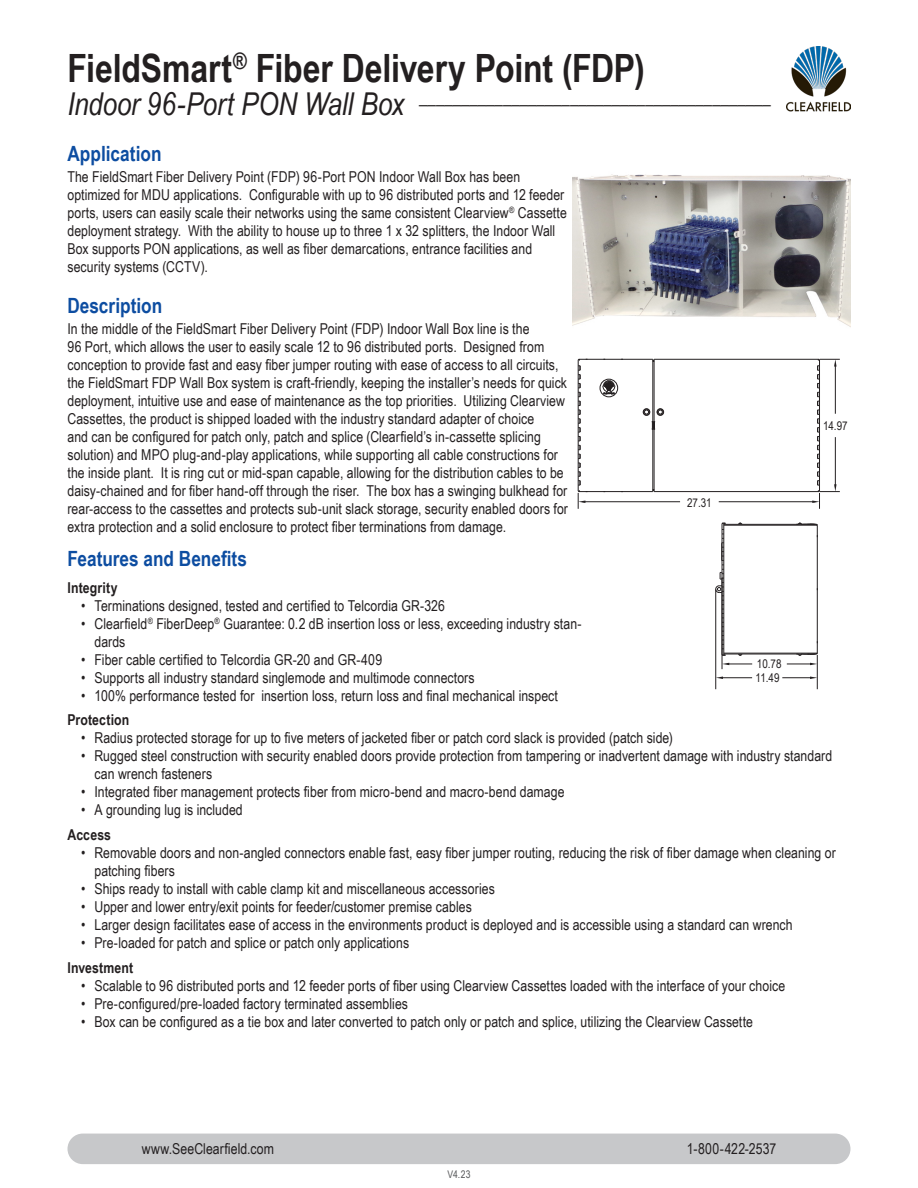
<style>
.page{position:relative;width:918px;height:1188px;background:#fff}
.page>*{position:absolute;margin:0;border:0;box-sizing:border-box;transform-origin:0 0}
.Right_Page_Product_H{font:700 39px "Arial Narrow";letter-spacing:-.005em;color:#231f20}
.Headers{font:700 21px "Arial Narrow";color:#0d4da1}
.Right_Page_Product_N{font:italic 18.3px "Arial Narrow";color:#231f20}
.t1{font:15px/18px "Arial Narrow";letter-spacing:.005em;color:#231f20}
.Features_and_Benefit{font:700 15px "Arial Narrow";letter-spacing:.01em;color:#231f20}
.t2{font:12px "Arial Narrow";color:#231f20}
.t3{font:10.5px "Arial Narrow";color:#57585a}
.s1{font-size:31.5px}
</style>
<div class="page">
<img style="left:787px;top:46px;width:63px;height:66px">
<div style="left:67px;top:1134px;width:783px;height:30px;background:#c7c8ca;border-radius:15px"></div>
<img style="left:573px;top:174px;width:277px;height:257px">
<hr style="left:579px;top:491px;width:74px;height:1px;background:#231f20">
<hr style="left:654px;top:491px;width:165px;height:1px;background:#231f20">
<hr style="left:653px;top:429px;width:1px;height:63px;background:#231f20">
<hr style="left:653px;top:359px;width:1px;height:63px;background:#231f20">
<hr style="left:654px;top:359px;width:1px;height:63px;background:#231f20">
<hr style="left:654px;top:429px;width:1px;height:63px;background:#231f20">
<svg style="left:652px;top:421px;width:4px;height:9px"></svg>
<hr style="left:654px;top:359px;width:165px;height:1px;background:#231f20">
<hr style="left:579px;top:359px;width:74px;height:1px;background:#231f20">
<div style="left:643px;top:409px;width:7px;height:6px;border:1px solid #231f20;border-radius:50%"></div>
<div style="left:657px;top:409px;width:7px;height:6px;border:1px solid #231f20;border-radius:50%"></div>
<svg style="left:644px;top:409px;width:6px;height:6px"></svg>
<svg style="left:657px;top:409px;width:6px;height:6px"></svg>
<div style="left:600px;top:379px;width:18px;height:18px;border:1px solid #231f20;border-radius:50%"></div>
<svg style="left:603px;top:380px;width:12px;height:15px"></svg>
<hr style="left:719px;top:501px;width:96px;height:1px;background:#231f20">
<hr style="left:582px;top:501px;width:98px;height:1px;background:#231f20">
<svg style="left:578px;top:359px;width:10px;height:150px"></svg>
<svg style="left:812px;top:359px;width:28px;height:150px"></svg>
<hr style="left:782px;top:677px;width:30px;height:1px;background:#231f20">
<svg style="left:810px;top:677px;width:7px;height:2px"></svg>
<hr style="left:721px;top:677px;width:31px;height:1px;background:#231f20">
<svg style="left:787px;top:663px;width:30px;height:2px"></svg>
<svg style="left:723px;top:663px;width:29px;height:2px"></svg>
<hr style="left:724px;top:654px;width:92px;height:1px;background:#231f20">
<hr style="left:724px;top:653px;width:93px;height:1px;background:#231f20">
<hr style="left:715px;top:589px;width:1px;height:100px;background:#231f20">
<hr style="left:817px;top:655px;width:1px;height:34px;background:#231f20">
<hr style="left:817px;top:525px;width:1px;height:128px;background:#231f20">
<hr style="left:724px;top:525px;width:93px;height:1px;background:#231f20">
<hr style="left:724px;top:524px;width:92px;height:1px;background:#231f20">
<svg style="left:716px;top:523px;width:10px;height:133px"></svg>
<svg style="left:796px;top:653px;width:21px;height:3px"></svg>
<svg style="left:796px;top:523px;width:21px;height:3px"></svg>
<hr style="left:722px;top:578px;width:1px;height:91px;background:#231f20">
<p class="Right_Page_Product_H" style="left:68px;top:39px;width:579px">FieldSmart<sup>®</sup> Fiber Delivery Point (FDP)</p>
<p class="Right_Page_Product_N" style="left:68px;top:85px;width:705px"><span class="s1">Indoor 96-Port PON Wall Box</span> __________________________________________</p>
<p class="Headers" style="left:68px;top:138px;width:96px">Application</p>
<p class="t1" style="left:68px;top:167px;width:501px">The FieldSmart Fiber Delivery Point (FDP) 96-Port PON Indoor Wall Box has been optimized for MDU applications. Configurable with up to 96 distributed ports and 12 feeder ports, users can easily scale their networks using the same consistent Clearview<sup>®</sup> Cassette deployment strategy. With the ability to house up to three 1 x 32 splitters, the Indoor Wall Box supports PON applications, as well as fiber demarcations, entrance facilities and security systems (CCTV).</p>
<p class="Headers" style="left:68px;top:290px;width:96px">Description</p>
<p class="t1" style="left:68px;top:319px;width:502px">In the middle of the FieldSmart Fiber Delivery Point (FDP) Indoor Wall Box line is the<br>96 Port, which allows the user to easily scale 12 to 96 distributed ports. Designed from conception to provide fast and easy fiber jumper routing with ease of access to all circuits, the FieldSmart FDP Wall Box system is craft-friendly, keeping the installer’s needs for quick deployment, intuitive use and ease of maintenance as the top priorities. Utilizing Clearview Cassettes, the product is shipped loaded with the industry standard adapter of choice<br>and can be configured for patch only, patch and splice (Clearfield’s in-cassette splicing solution) and MPO plug-and-play applications, while supporting all cable constructions for the inside plant. It is ring cut or mid-span capable, allowing for the distribution cables to be daisy-chained and for fiber hand-off through the riser. The box has a swinging bulkhead for rear-access to the cassettes and protects sub-unit slack storage, security enabled doors for extra protection and a solid enclosure to protect fiber terminations from damage.</p>
<p class="Headers" style="left:68px;top:543px;width:181px">Features and Benefits</p>
<p class="Features_and_Benefit" style="left:68px;top:576px;width:52px">Integrity</p>
<p class="t1" style="left:81px;top:596px;width:365px">• Terminations designed, tested and certified to Telcordia GR-326</p>
<p class="t1" style="left:94px;top:614px;width:489px;text-indent:-14px">• Clearfield<sup>®</sup> FiberDeep<sup>®</sup> Guarantee: 0.2 dB insertion loss or less, exceeding industry stan&shy;dards</p>
<p class="t1" style="left:81px;top:650px;width:303px">• Fiber cable certified to Telcordia GR-20 and GR-409</p>
<p class="t1" style="left:81px;top:668px;width:395px">• Supports all industry standard singlemode and multimode connectors</p>
<p class="t1" style="left:81px;top:686px;width:478px">• 100% performance tested for insertion loss, return loss and final mechanical inspect</p>
<p class="Features_and_Benefit" style="left:68px;top:709px;width:63px">Protection</p>
<p class="t1" style="left:81px;top:729px;width:593px">• Radius protected storage for up to five meters of jacketed fiber or patch cord slack is provided (patch side)</p>
<p class="t1" style="left:94px;top:747px;width:739px;text-indent:-14px">• Rugged steel construction with security enabled doors provide protection from tampering or inadvertent damage with industry standard can wrench fasteners</p>
<p class="t1" style="left:81px;top:783px;width:485px">• Integrated fiber management protects fiber from micro-bend and macro-bend damage</p>
<p class="t1" style="left:81px;top:801px;width:163px">• A grounding lug is included</p>
<p class="Features_and_Benefit" style="left:68px;top:824px;width:45px">Access</p>
<p class="t1" style="left:94px;top:843px;width:743px;text-indent:-14px">• Removable doors and non-angled connectors enable fast, easy fiber jumper routing, reducing the risk of fiber damage when cleaning or patching fibers</p>
<p class="t1" style="left:81px;top:879px;width:415px">• Ships ready to install with cable clamp kit and miscellaneous accessories</p>
<p class="t1" style="left:81px;top:897px;width:392px">• Upper and lower entry/exit points for feeder/customer premise cables</p>
<p class="t1" style="left:81px;top:915px;width:713px">• Larger design facilitates ease of access in the environments product is deployed and is accessible using a standard can wrench</p>
<p class="t1" style="left:81px;top:933px;width:330px">• Pre-loaded for patch and splice or patch only applications</p>
<p class="Features_and_Benefit" style="left:68px;top:956px;width:67px">Investment</p>
<p class="t1" style="left:81px;top:976px;width:706px">• Scalable to 96 distributed ports and 12 feeder ports of fiber using Clearview Cassettes loaded with the interface of your choice</p>
<p class="t1" style="left:81px;top:994px;width:329px">• Pre-configured/pre-loaded factory terminated assemblies</p>
<p class="t1" style="left:81px;top:1012px;width:673px">• Box can be configured as a tie box and later converted to patch only or patch and splice, utilizing the Clearview Cassette</p>
<p class="t2" style="left:823px;top:417px;width:26px">14.97</p>
<p class="t2" style="left:820px;top:423px;width:26px">14.97</p>
<p class="t2" style="left:687px;top:494px;width:26px">27.31</p>
<p class="t2" style="left:684px;top:500px;width:26px">27.31</p>
<p class="t2" style="left:760px;top:649px;width:26px">10.78</p>
<p class="t2" style="left:757px;top:655px;width:26px">10.78</p>
<p class="t2" style="left:759px;top:663px;width:25px">11.49</p>
<p class="t2" style="left:756px;top:669px;width:25px">11.49</p>
<p class="t1" style="left:142px;top:1139px;width:134px">www.SeeClearfield.com</p>
<p class="t1" style="left:687px;top:1139px;width:91px">1-800-422-2537</p>
<p class="t3" style="left:448px;top:1167px;width:24px">V4.23</p>
</div>
